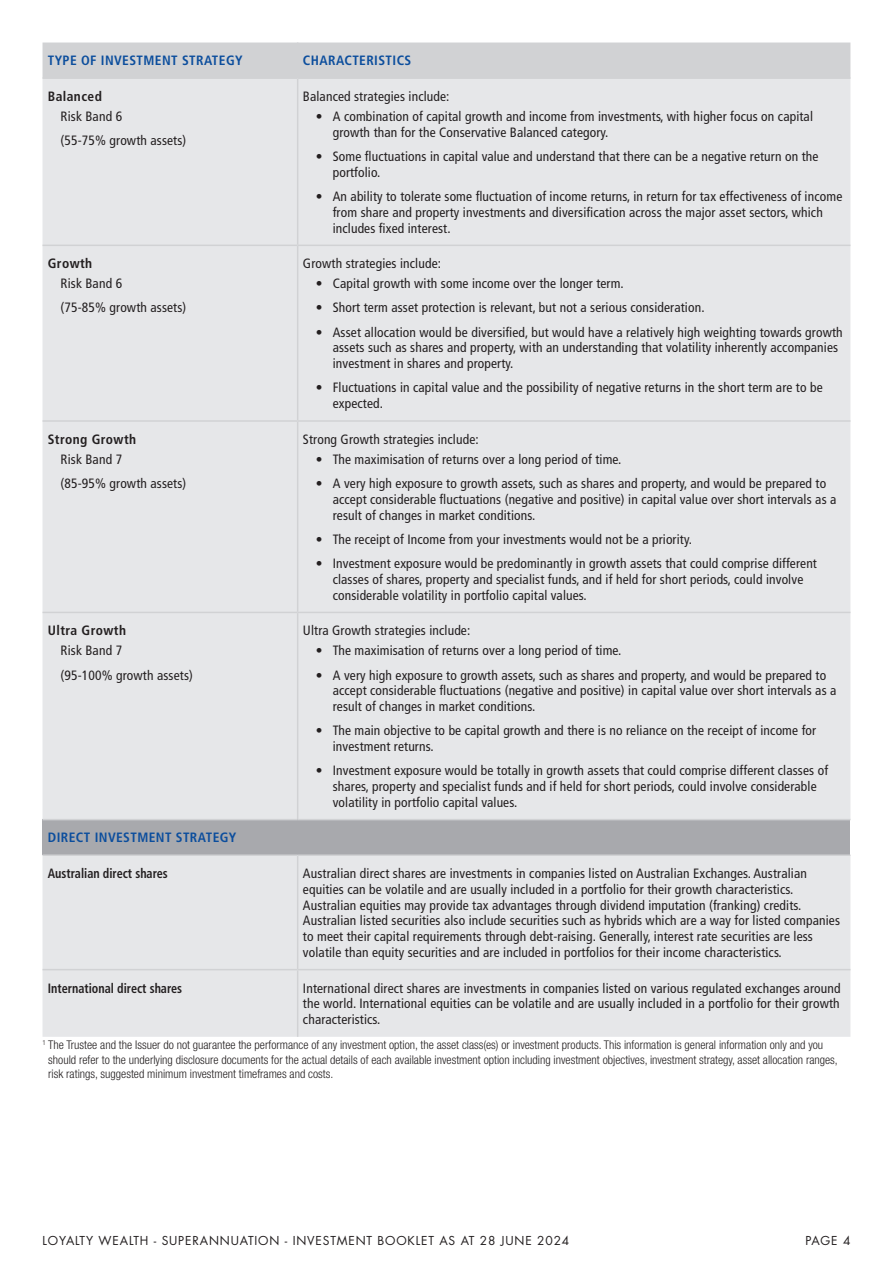
<style>
.page{position:relative;width:893px;height:1263px;background:#fff}
.page>*{position:absolute;margin:0;border:0;box-sizing:border-box;transform-origin:0 0}
.Table_Text{font:condensed 13.5px/15.8px "Frutiger LT Std";letter-spacing:.01em;color:#231f20}
.Table_Body_Indented{font:condensed 13.5px "Frutiger LT Std";letter-spacing:.01em;color:#231f20}
.Table_Header{font:700 condensed 13.5px "Frutiger LT Std";letter-spacing:.03em;color:#0c4e9d}
.Table_Bold{font:700 condensed 13.5px "Frutiger LT Std";color:#231f20;scale:.9 1}
.Table_Bold-2{font:700 condensed 13.5px "Frutiger LT Std";letter-spacing:.03em;color:#231f20}
.Table_Bold-3{font:700 condensed 13.5px "Frutiger LT Std";color:#231f20}
.Footnote{font:300 condensed 12px/14.4px "Helvetica Neue LT Pro";color:#231f20}
.t1{font:12px "Futura Std";letter-spacing:.07em;color:#231f20}
</style>
<div class="page">
<div style="left:43px;top:43px;width:807px;height:34px;background:#d1d2d4"></div>
<div style="left:43px;top:79px;width:807px;height:958px;background:#e6e7e9"></div>
<div style="left:43px;top:820px;width:807px;height:35px;background:#a8a9ad"></div>
<hr style="left:297px;top:79px;width:1px;height:166px;background:#d1d2d4">
<hr style="left:297px;top:43px;width:1px;height:34px;background:#d1d2d4">
<hr style="left:43px;top:77px;width:255px;height:2px;background:#d1d2d4">
<hr style="left:298px;top:77px;width:552px;height:2px;background:#d1d2d4">
<hr style="left:43px;top:245px;width:255px;height:1px;background:#d1d2d4">
<hr style="left:298px;top:245px;width:552px;height:1px;background:#d1d2d4">
<hr style="left:297px;top:246px;width:1px;height:174px;background:#d1d2d4">
<hr style="left:43px;top:420px;width:255px;height:2px;background:#d1d2d4">
<hr style="left:298px;top:420px;width:552px;height:2px;background:#d1d2d4">
<hr style="left:297px;top:422px;width:1px;height:190px;background:#d1d2d4">
<hr style="left:43px;top:612px;width:255px;height:1px;background:#d1d2d4">
<hr style="left:298px;top:612px;width:552px;height:1px;background:#d1d2d4">
<hr style="left:297px;top:613px;width:1px;height:206px;background:#d1d2d4">
<hr style="left:43px;top:819px;width:255px;height:1px;background:#d1d2d4">
<hr style="left:298px;top:819px;width:552px;height:1px;background:#d1d2d4">
<hr style="left:43px;top:854px;width:255px;height:2px;background:#d1d2d4">
<hr style="left:298px;top:854px;width:552px;height:2px;background:#d1d2d4">
<hr style="left:297px;top:856px;width:1px;height:113px;background:#d1d2d4">
<hr style="left:43px;top:969px;width:255px;height:1px;background:#d1d2d4">
<hr style="left:298px;top:969px;width:552px;height:1px;background:#d1d2d4">
<hr style="left:297px;top:970px;width:1px;height:67px;background:#d1d2d4">
<p class="Table_Header" style="left:48px;top:53px;width:196px">TYPE OF INVESTMENT STRATEGY</p>
<p class="Table_Header" style="left:303px;top:53px;width:110px">CHARACTERISTICS</p>
<p class="Table_Bold-2" style="left:48px;top:88px;width:56px">Balanced</p>
<p class="Table_Body_Indented" style="left:61px;top:108px;width:63px">Risk Band 6</p>
<p class="Table_Body_Indented" style="left:61px;top:133px;width:127px">(55-75% growth assets)</p>
<p class="Table_Text" style="left:303px;top:89px;width:148px">Balanced strategies include:</p>
<p class="Table_Text" style="left:333px;top:109px;width:482px;text-indent:-17px">• A combination of capital growth and income from investments, with higher focus on capital growth than for the Conservative Balanced category.</p>
<p class="Table_Text" style="left:333px;top:149px;width:487px;text-indent:-17px">• Some fluctuations in capital value and understand that there can be a negative return on the portfolio.</p>
<p class="Table_Text" style="left:333px;top:189px;width:511px;text-indent:-17px">• An ability to tolerate some fluctuation of income returns, in return for tax effectiveness of income from share and property investments and diversification across the major asset sectors, which includes fixed interest.</p>
<p class="Table_Bold-3" style="left:48px;top:255px;width:46px">Growth</p>
<p class="Table_Body_Indented" style="left:61px;top:276px;width:63px">Risk Band 6</p>
<p class="Table_Body_Indented" style="left:61px;top:300px;width:127px">(75-85% growth assets)</p>
<p class="Table_Text" style="left:303px;top:256px;width:140px">Growth strategies include:</p>
<p class="Table_Text" style="left:316px;top:276px;width:310px">• Capital growth with some income over the longer term.</p>
<p class="Table_Text" style="left:316px;top:300px;width:390px">• Short term asset protection is relevant, but not a serious consideration.</p>
<p class="Table_Text" style="left:333px;top:324px;width:511px;text-indent:-17px">• Asset allocation would be diversified, but would have a relatively high weighting towards growth assets such as shares and property, with an understanding that volatility inherently accompanies investment in shares and property.</p>
<p class="Table_Text" style="left:333px;top:380px;width:491px;text-indent:-17px">• Fluctuations in capital value and the possibility of negative returns in the short term are to be expected.</p>
<p class="Table_Bold-2" style="left:48px;top:431px;width:90px">Strong Growth</p>
<p class="Table_Body_Indented" style="left:61px;top:451px;width:63px">Risk Band 7</p>
<p class="Table_Body_Indented" style="left:61px;top:476px;width:127px">(85-95% growth assets)</p>
<p class="Table_Text" style="left:303px;top:431px;width:177px">Strong Growth strategies include:</p>
<p class="Table_Text" style="left:316px;top:451px;width:307px">• The maximisation of returns over a long period of time.</p>
<p class="Table_Text" style="left:333px;top:476px;width:505px;text-indent:-17px">• A very high exposure to growth assets, such as shares and property, and would be prepared to accept considerable fluctuations (negative and positive) in capital value over short intervals as a result of changes in market conditions.</p>
<p class="Table_Text" style="left:316px;top:531px;width:378px">• The receipt of Income from your investments would not be a priority.</p>
<p class="Table_Text" style="left:333px;top:556px;width:486px;text-indent:-17px">• Investment exposure would be predominantly in growth assets that could comprise different classes of shares, property and specialist funds, and if held for short periods, could involve considerable volatility in portfolio capital values.</p>
<p class="Table_Bold-2" style="left:48px;top:623px;width:80px">Ultra Growth</p>
<p class="Table_Body_Indented" style="left:61px;top:643px;width:63px">Risk Band 7</p>
<p class="Table_Body_Indented" style="left:61px;top:667px;width:134px">(95-100% growth assets)</p>
<p class="Table_Text" style="left:303px;top:623px;width:169px">Ultra Growth strategies include:</p>
<p class="Table_Text" style="left:316px;top:643px;width:307px">• The maximisation of returns over a long period of time.</p>
<p class="Table_Text" style="left:333px;top:667px;width:505px;text-indent:-17px">• A very high exposure to growth assets, such as shares and property, and would be prepared to accept considerable fluctuations (negative and positive) in capital value over short intervals as a result of changes in market conditions.</p>
<p class="Table_Text" style="left:333px;top:723px;width:485px;text-indent:-17px">• The main objective to be capital growth and there is no reliance on the receipt of income for investment returns.</p>
<p class="Table_Text" style="left:333px;top:763px;width:497px;text-indent:-17px">• Investment exposure would be totally in growth assets that could comprise different classes of shares, property and specialist funds and if held for short periods, could involve considerable volatility in portfolio capital values.</p>
<p class="Table_Header" style="left:48px;top:830px;width:190px">DIRECT INVESTMENT STRATEGY</p>
<p class="Table_Bold" style="left:48px;top:865px;width:135px">Australian direct shares</p>
<p class="Table_Text" style="left:303px;top:866px;width:539px">Australian direct shares are investments in companies listed on Australian Exchanges. Australian equities can be volatile and are usually included in a portfolio for their growth characteristics.<br>Australian equities may provide tax advantages through dividend imputation (franking) credits.<br>Australian listed securities also include securities such as hybrids which are a way for listed companies to meet their capital requirements through debt-raising. Generally, interest rate securities are less volatile than equity securities and are included in portfolios for their income characteristics.</p>
<p class="Table_Bold" style="left:48px;top:980px;width:151px">International direct shares</p>
<p class="Table_Text" style="left:303px;top:980px;width:539px;text-align:justify">International direct shares are investments in companies listed on various regulated exchanges around the world. International equities can be volatile and are usually included in a portfolio for their growth characteristics.</p>
<p class="Footnote" style="left:48px;top:1038px;width:791px;text-indent:-6px"><sup>1</sup> The Trustee and the Issuer do not guarantee the performance of any investment option, the asset class(es) or investment products. This information is general information only and you should refer to the underlying disclosure documents for the actual details of each available investment option including investment objectives, investment strategy, asset allocation ranges, risk ratings, suggested minimum investment timeframes and costs.</p>
<p class="t1" style="left:43px;top:1233px;width:528px">LOYALTY WEALTH - SUPERANNUATION - INVESTMENT BOOKLET AS AT 28 JUNE 2024</p>
<p class="t1" style="left:805px;top:1233px;width:46px">PAGE 4</p>
</div>
